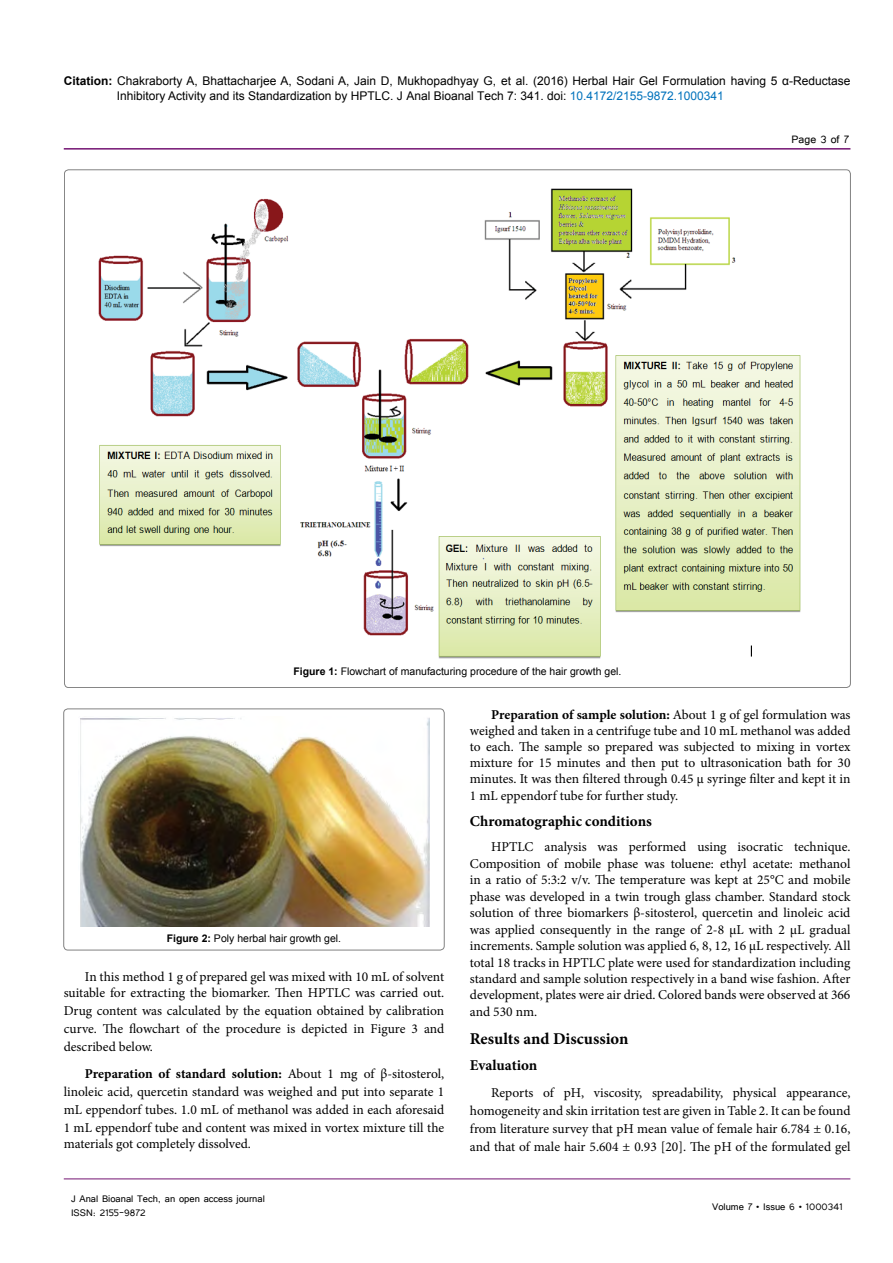
<style>
.page{position:relative;width:893px;height:1263px;background:#fff}
.page>*{position:absolute;margin:0;border:0;box-sizing:border-box;transform-origin:0 0}
.SH{font:700 16.5px "Minion Pro";color:#000}
.SSH{font:700 15px "Minion Pro";color:#000}
.t1{font:13.5px/16.5px "Minion Pro";color:#000;text-align:justify}
.t2{font:13.5px "Tunga";color:#000}
.t3{font:12px/15px "Arial";color:#000}
.t4{font:12px/14.4px "Tunga";color:#000}
.Body_Text{font:10.5px "Arial";color:#000}
.VA_Figure_Caption{font:10.5px "Arial";color:#000}
.s1{font-weight:700}
.s2{color:#0072bc}
</style>
<div class="page">
<hr style="left:64px;top:148px;width:786px;height:2px;background:#741472">
<hr style="left:64px;top:1179px;width:786px;height:1px;background:#741472">
<img style="left:98px;top:188px;width:703px;height:471px">
<div style="left:64px;top:709px;width:380px;height:241px;border:1px solid #000;border-radius:4px"></div>
<img style="left:80px;top:717px;width:350px;height:209px">
<p class="t3" style="left:117px;top:73px;width:735px;text-indent:-53px"><span class="s1">Citation:</span> Chakraborty A, Bhattacharjee A, Sodani A, Jain D, Mukhopadhyay G, et al. (2016) Herbal Hair Gel Formulation having 5 α-Reductase<br>Inhibitory Activity and its Standardization by HPTLC. J Anal Bioanal Tech 7: 341. doi: <span class="s2">10.4172/2155-9872.1000341</span></p>
<p class="t2" style="left:792px;top:131px;width:59px">Page 3 of 7</p>
<p class="Body_Text" style="left:293px;top:664px;width:329px"><span class="s1">Figure 1:</span> Flowchart of manufacturing procedure of the hair growth gel.</p>
<p class="t1" style="left:470px;top:706px;width:382px;text-indent:21px"><span class="s1">Preparation of sample solution:</span> About 1 g of gel formulation was weighed and taken in a centrifuge tube and 10 mL methanol was added to each. The sample so prepared was subjected to mixing in vortex mixture for 15 minutes and then put to ultrasonication bath for 30 minutes. It was then filtered through 0.45 μ syringe filter and kept it in 1 mL eppendorf tube for further study.</p>
<p class="SSH" style="left:470px;top:811px;width:184px">Chromatographic conditions</p>
<p class="t1" style="left:470px;top:839px;width:382px;text-indent:21px">HPTLC analysis was performed using isocratic technique.<br>Composition of mobile phase was toluene: ethyl acetate: methanol in a ratio of 5:3:2 v/v. The temperature was kept at 25°C and mobile phase was developed in a twin trough glass chamber. Standard stock solution of three biomarkers β-sitosterol, quercetin and linoleic acid was applied consequently in the range of 2-8 µL with 2 µL gradual increments. Sample solution was applied 6, 8, 12, 16 µL respectively. All total 18 tracks in HPTLC plate were used for standardization including standard and sample solution respectively in a band wise fashion. After development, plates were air dried. Colored bands were observed at 366 and 530 nm.</p>
<p class="SH" style="left:470px;top:1027px;width:160px">Results and Discussion</p>
<p class="SSH" style="left:470px;top:1055px;width:69px">Evaluation</p>
<p class="t1" style="left:470px;top:1084px;width:382px;line-height:18px;text-indent:21px">Reports of pH, viscosity, spreadability, physical appearance, homogeneity and skin irritation test are given in Table 2. It can be found from literature survey that pH mean value of female hair 6.784 ± 0.16, and that of male hair 5.604 ± 0.93 [20]. The pH of the formulated gel</p>
<p class="VA_Figure_Caption" style="left:167px;top:932px;width:176px"><span class="s1">Figure 2:</span> Poly herbal hair growth gel.</p>
<p class="t1" style="left:64px;top:969px;width:382px;text-align:right">In this method 1 g of prepared gel was mixed with 10 mL of solvent suitable for extracting the biomarker. Then HPTLC was carried out.</p>
<p class="t1" style="left:64px;top:1002px;width:382px;line-height:18px">Drug content was calculated by the equation obtained by calibration curve. The flowchart of the procedure is depicted in Figure 3 and described below.</p>
<p class="t1" style="left:64px;top:1065px;width:382px;line-height:18px;text-indent:21px"><span class="s1">Preparation of standard solution:</span> About 1 mg of β-sitosterol, linoleic acid, quercetin standard was weighed and put into separate 1 mL eppendorf tubes. 1.0 mL of methanol was added in each aforesaid 1 mL eppendorf tube and content was mixed in vortex mixture till the</p>
<p class="t1" style="left:64px;top:1135px;width:189px">materials got completely dissolved.</p>
<p class="t4" style="left:71px;top:1190px;width:195px">J Anal Bioanal Tech, an open access journal<br>ISSN: 2155-9872</p>
<p class="t4" style="left:712px;top:1199px;width:132px">Volume 7 • Issue 6 • 1000341</p>
</div>
